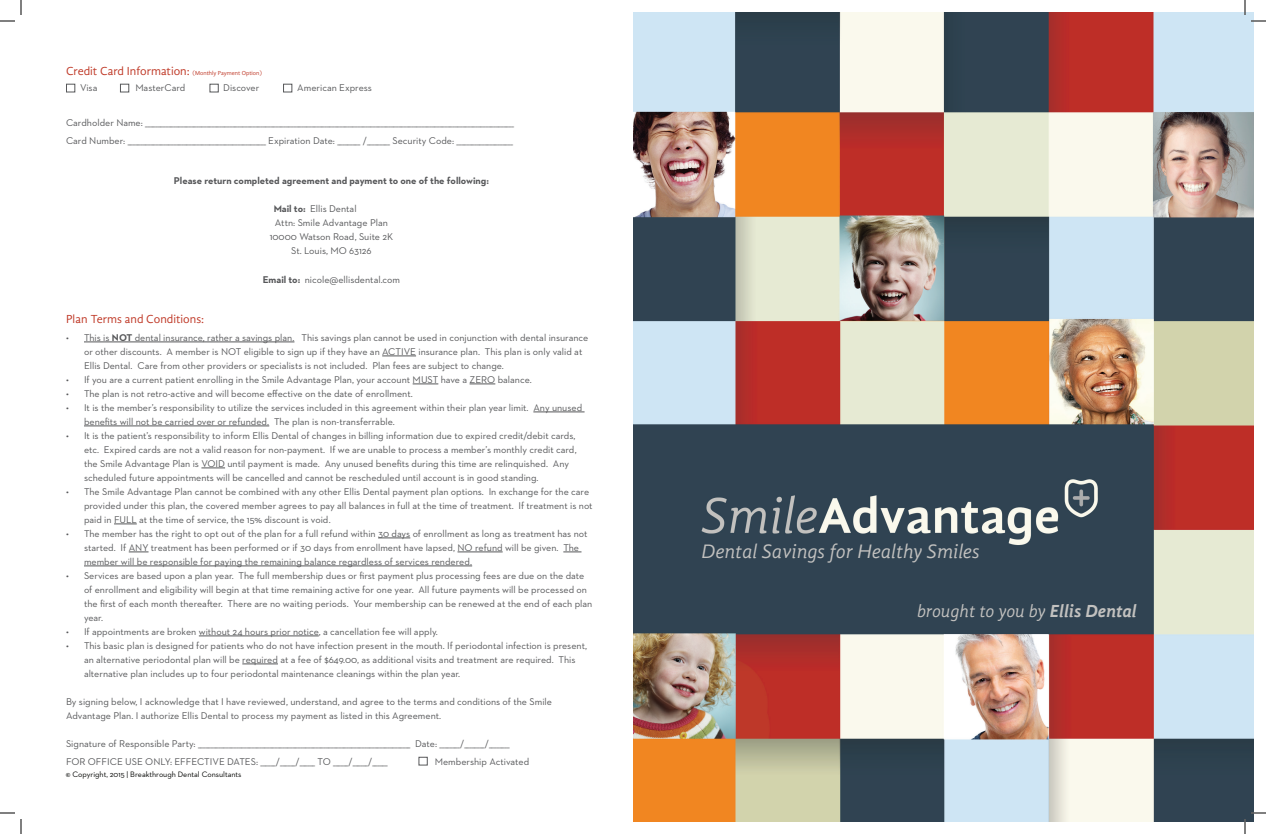
<style>
.page{position:relative;width:1266px;height:834px;background:#fff}
.page>*{position:absolute;margin:0;border:0;box-sizing:border-box;transform-origin:0 0}
.t1{font:italic 20.1px "Gandhi Sans";color:#c2c1bf}
.t2{font:italic 18px "Gandhi Sans";letter-spacing:-.01em;color:#c2c1bf}
.t3{font:12px "Gandhi Sans";color:#bf3826}
.t4{font:10px/14px "Neutraface 2 Text";color:#57585a}
.t5{font:700 10px "Neutraface 2 Text";color:#57585a}
.t6{font:8px "Neutraface 2 Text";color:#040503}
.s1{font-size:6px}
.s2{font-weight:700}
</style>
<div class="page">
<hr style="left:84px;top:342px;width:210px;height:1px;background:#57585a">
<hr style="left:382px;top:356px;width:34px;height:1px;background:#57585a">
<svg style="left:413px;top:384px;width:25px;height:1px"></svg>
<svg style="left:470px;top:384px;width:25px;height:1px"></svg>
<hr style="left:533px;top:412px;width:52px;height:1px;background:#57585a">
<hr style="left:84px;top:426px;width:185px;height:1px;background:#57585a">
<svg style="left:201px;top:468px;width:24px;height:1px"></svg>
<svg style="left:114px;top:524px;width:23px;height:1px"></svg>
<hr style="left:378px;top:538px;width:32px;height:1px;background:#57585a">
<svg style="left:129px;top:552px;width:20px;height:1px"></svg>
<hr style="left:458px;top:552px;width:45px;height:1px;background:#57585a">
<svg style="left:563px;top:552px;width:19px;height:1px"></svg>
<hr style="left:84px;top:566px;width:388px;height:1px;background:#57585a">
<hr style="left:199px;top:636px;width:120px;height:1px;background:#57585a">
<hr style="left:242px;top:664px;width:36px;height:1px;background:#57585a">
<div style="left:418px;top:757px;width:10px;height:9px;border:1px solid #57585a"></div>
<img style="left:633px;top:12px;width:621px;height:810px">
<div style="left:66px;top:84px;width:9px;height:8px;border:1px solid #57585a"></div>
<div style="left:120px;top:84px;width:9px;height:8px;border:1px solid #57585a"></div>
<div style="left:209px;top:84px;width:10px;height:8px;border:1px solid #57585a"></div>
<div style="left:283px;top:84px;width:9px;height:8px;border:1px solid #57585a"></div>
<svg style="left:0;top:0;width:22px;height:22px"></svg>
<svg style="left:0;top:812px;width:22px;height:22px"></svg>
<svg style="left:1244px;top:0;width:22px;height:22px"></svg>
<svg style="left:1244px;top:812px;width:22px;height:22px"></svg>
<p class="t3" style="left:66px;top:64px;width:198px">Credit Card Information: <span class="s1">(Monthly Payment Option)</span></p>
<p class="t4" style="left:80px;top:81px;width:19px">Visa</p>
<p class="t4" style="left:135px;top:81px;width:52px">MasterCard</p>
<p class="t4" style="left:223px;top:81px;width:38px">Discover</p>
<p class="t4" style="left:297px;top:81px;width:76px">American Express</p>
<p class="t4" style="left:66px;top:116px;width:449px">Cardholder Name: ________________________________________________________________________________________________________________________________________________</p>
<p class="t4" style="left:66px;top:134px;width:448px">Card Number: ______________________________________________________ Expiration Date: _________ /_________ Security Code: ______________________</p>
<p class="t5" style="left:174px;top:174px;width:317px">Please return completed agreement and payment to one of the following:</p>
<p class="t4" style="left:274px;top:202px;width:84px"><span class="s2">Mail to:</span> Ellis Dental</p>
<p class="t4" style="left:275px;top:216px;width:115px">Attn: Smile Advantage Plan</p>
<p class="t4" style="left:270px;top:230px;width:125px">10000 Watson Road, Suite 2K</p>
<p class="t4" style="left:291px;top:244px;width:82px">St. Louis, MO 63126</p>
<p class="t4" style="left:263px;top:272px;width:139px"><span class="s2">Email to:</span> nicole@ellisdental.com</p>
<p class="t3" style="left:66px;top:312px;width:140px">Plan Terms and Conditions:</p>
<p class="t4" style="left:84px;top:330px;width:506px;text-indent:-18px">• This is <span class="s2">NOT</span> dental insurance, rather a savings plan. This savings plan cannot be used in conjunction with dental insurance or other discounts. A member is NOT eligible to sign up if they have an ACTIVE insurance plan. This plan is only valid at<br>Ellis Dental. Care from other providers or specialists is not included. Plan fees are subject to change.</p>
<p class="t4" style="left:66px;top:372px;width:467px">• If you are a current patient enrolling in the Smile Advantage Plan, your account MUST have a ZERO balance.</p>
<p class="t4" style="left:66px;top:386px;width:348px">• The plan is not retro-active and will become effective on the date of enrollment.</p>
<p class="t4" style="left:84px;top:400px;width:500px;text-indent:-18px">• It is the member’s responsibility to utilize the services included in this agreement within their plan year limit. Any unused benefits will not be carried over or refunded. The plan is non-transferrable.</p>
<p class="t4" style="left:84px;top:428px;width:494px;text-indent:-18px">• It is the patient’s responsibility to inform Ellis Dental of changes in billing information due to expired credit/debit cards, etc. Expired cards are not a valid reason for non-payment. If we are unable to process a member’s monthly credit card, the Smile Advantage Plan is VOID until payment is made. Any unused benefits during this time are relinquished. Any scheduled future appointments will be cancelled and cannot be rescheduled until account is in good standing.</p>
<p class="t4" style="left:84px;top:484px;width:510px;text-indent:-18px">• The Smile Advantage Plan cannot be combined with any other Ellis Dental payment plan options. In exchange for the care provided under this plan, the covered member agrees to pay all balances in full at the time of treatment. If treatment is not paid in FULL at the time of service, the 15% discount is void.</p>
<p class="t4" style="left:84px;top:526px;width:505px;text-indent:-18px">• The member has the right to opt out of the plan for a full refund within 30 days of enrollment as long as treatment has not started. If ANY treatment has been performed or if 30 days from enrollment have lapsed, NO refund will be given. The member will be responsible for paying the remaining balance regardless of services rendered.</p>
<p class="t4" style="left:84px;top:568px;width:510px;text-indent:-18px">• Services are based upon a plan year. The full membership dues or first payment plus processing fees are due on the date of enrollment and eligibility will begin at that time remaining active for one year. All future payments will be processed on the first of each month thereafter. There are no waiting periods. Your membership can be renewed at the end of each plan year.</p>
<p class="t4" style="left:66px;top:624px;width:373px">• If appointments are broken without 24 hours prior notice, a cancellation fee will apply.</p>
<p class="t4" style="left:84px;top:638px;width:505px;text-indent:-18px">• This basic plan is designed for patients who do not have infection present in the mouth. If periodontal infection is present, an alternative periodontal plan will be required at a fee of $649.00, as additional visits and treatment are required. This alternative plan includes up to four periodontal maintenance cleanings within the plan year.</p>
<p class="t4" style="left:66px;top:694px;width:488px">By signing below, I acknowledge that I have reviewed, understand, and agree to the terms and conditions of the Smile<br>Advantage Plan. I authorize Ellis Dental to process my payment as listed in this Agreement.</p>
<p class="t4" style="left:66px;top:736px;width:445px">Signature of Responsible Party: ___________________________________________________________________________________ Date: ________/________/________</p>
<p class="t4" style="left:66px;top:754px;width:323px">FOR OFFICE USE ONLY: EFFECTIVE DATES: ______/______/______ TO ______/______/______</p>
<p class="t4" style="left:435px;top:754px;width:96px">Membership Activated</p>
<p class="t6" style="left:66px;top:769px;width:177px">© Copyright, 2015 | Breakthrough Dental Consultants</p>
<p class="t1" style="left:701px;top:539px;width:280px">Dental Savings for Healthy Smiles</p>
<p class="t2" style="left:917px;top:600px;width:221px">brought to you by <span class="s2">Ellis Dental</span></p>
</div>
